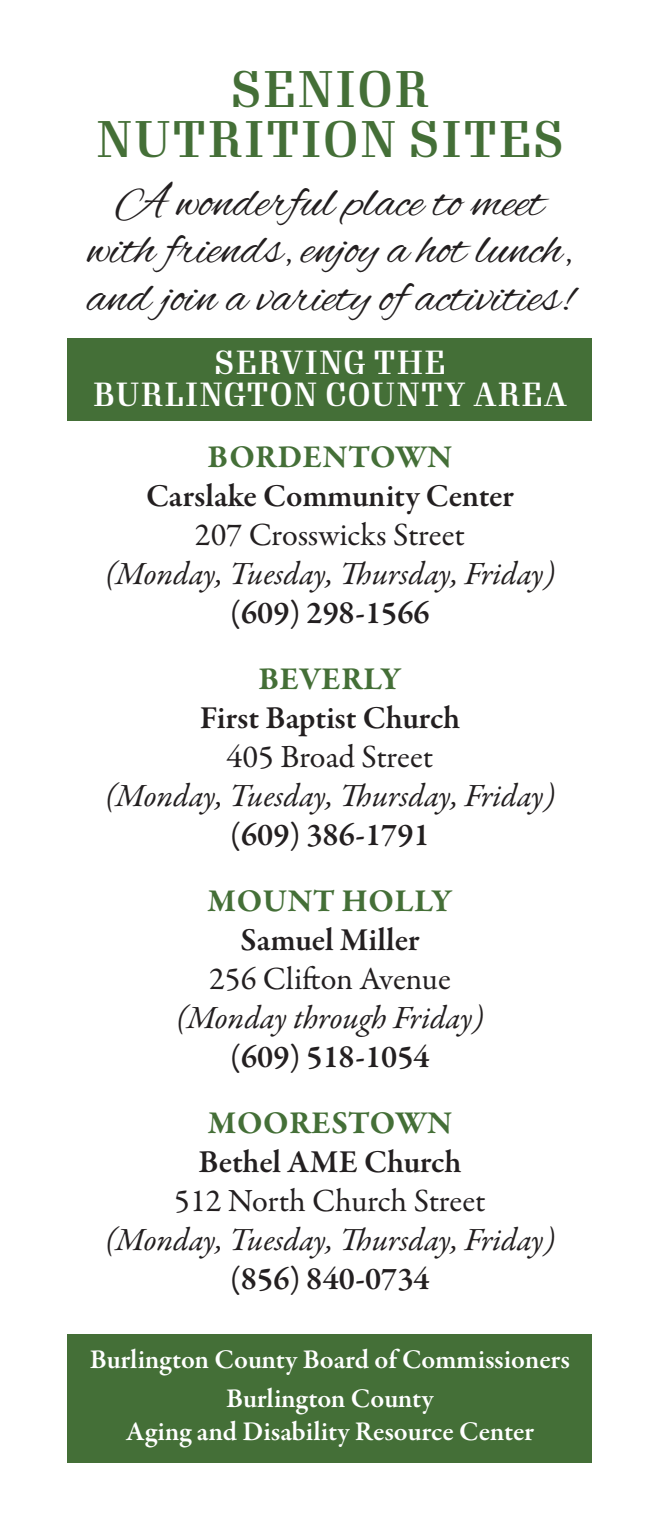
<style>
.page{position:relative;width:660px;height:1530px;background:#fff}
.page>*{position:absolute;margin:0;border:0;box-sizing:border-box;transform-origin:0 0}
.t1{font:50px/47.5px "Alex Brush";color:#231f20}
.t2{font:500 50px "Gimlet Display Narrow";letter-spacing:.06em;color:#446f37}
.t3{font:italic 32.5px/39px "Garamond Premr Pro";letter-spacing:-.005em;color:#231f20;text-align:center}
.t4{font:600 32.5px/39px "Garamond Premr Pro";color:#231f20;text-align:center}
.t5{font:500 32.5px "Gimlet Display Narrow";letter-spacing:.06em;color:#fff}
.t6{font:600 27.5px/33px "Garamond Premr Pro";color:#fff;text-align:center}
.s1{font-weight:700;color:#446f37}
.s2{font-weight:400}
.s3{font-weight:400;font-style:italic}
.s4{font-weight:700;font-style:normal;color:#446f37}
.s5{font-weight:600;font-style:normal}
.s6{font-style:normal}
</style>
<div class="page">
<div style="left:68px;top:338px;width:524px;height:83px;background:#446f37"></div>
<div style="left:68px;top:1334px;width:524px;height:128px;background:#446f37"></div>
<p class="t2" style="left:231px;top:55px;width:199px">SENIOR</p>
<p class="t2" style="left:97px;top:105px;width:468px">NUTRITION SITES</p>
<p class="t1" style="left:116px;top:181px;width:430px">A wonderful place to meet</p>
<p class="t1" style="left:87px;top:228px;width:487px">with friends, enjoy a hot lunch, and join a variety of activities!</p>
<p class="t5" style="left:215px;top:340px;width:232px">SERVING THE</p>
<p class="t5" style="left:94px;top:372px;width:475px">BURLINGTON COUNTY AREA</p>
<p class="t4" style="left:105px;top:438px;width:452px"><span class="s1">BORDENTOWN<br></span>Carslake Community Center<br><span class="s2">207 Crosswicks Street<br></span><span class="s3">(Monday, Tuesday, Thursday, Friday) </span>(609) 298-1566</p>
<p class="t3" style="left:105px;top:661px;width:452px"><span class="s4">BEVERLY<br></span><span class="s5">First Baptist Church<br></span><span class="s6">405 Broad Street<br></span>(Monday, Tuesday, Thursday, Friday) <span class="s5">(609) 386-1791</span></p>
<p class="t4" style="left:176px;top:882px;width:310px"><span class="s1">MOUNT HOLLY<br></span>Samuel Miller<br><span class="s2">256 Clifton Avenue </span><span class="s3">(Monday through Friday) </span>(609) 518-1054</p>
<p class="t3" style="left:105px;top:1105px;width:452px"><span class="s4">MOORESTOWN<br></span><span class="s5">Bethel AME Church<br></span><span class="s6">512 North Church Street<br></span>(Monday, Tuesday, Thursday, Friday) <span class="s5">(856) 840-0734</span></p>
<p class="t6" style="left:90px;top:1344px;width:482px">Burlington County Board of Commissioners</p>
<p class="t6" style="left:126px;top:1383px;width:409px">Burlington County<br>Aging and Disability Resource Center</p>
</div>
